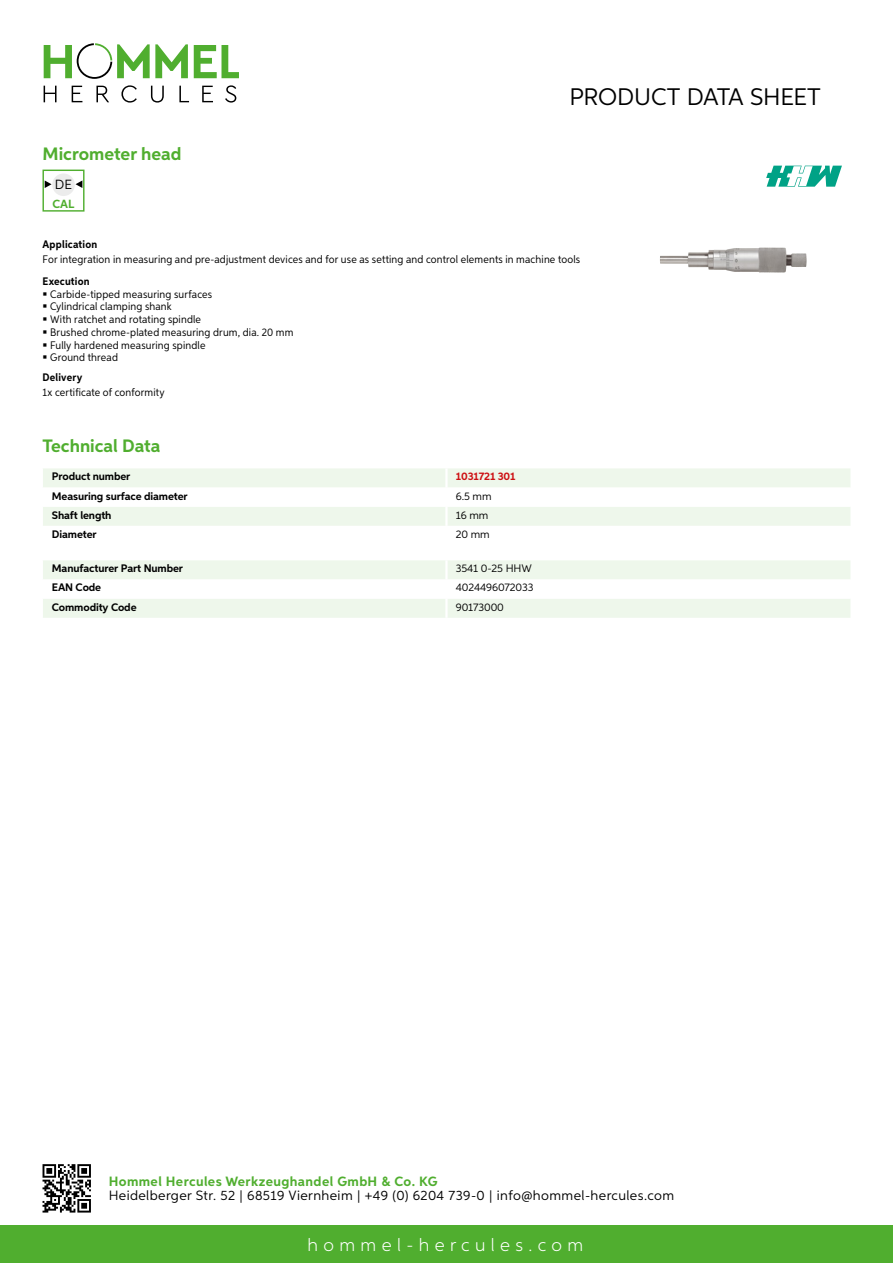
<style>
.page{position:relative;width:893px;height:1263px;background:#fff}
.page>*{position:absolute;margin:0;border:0;box-sizing:border-box;transform-origin:0 0}
.t1{font:24px "Aspira";letter-spacing:-.01em;color:#000}
.t2{font:700 18px "Aspira";color:#50ae2f}
.t3{font:300 18px "Aspira";letter-spacing:.3em;color:#fff}
.t4{font:13.5px "Aspira";letter-spacing:.03em;color:#000}
.t5{font:700 13.5px "Aspira";letter-spacing:.03em;color:#50ae2f}
.t6{font:13.35px "Aspira";color:#000}
.t7{font:700 11.85px "Aspira";color:#50ae2f}
.t8{font:10.95px/12.8px "Aspira Nar";letter-spacing:.015em;color:#000}
.t9{font:700 10.95px "Aspira";letter-spacing:-.01em;color:#000}
.t10{font:10.95px "Aspira";letter-spacing:-.01em;color:#000}
.t11{font:700 10.95px "Aspira Nar";letter-spacing:.015em;color:#000}
.t12{font:700 10.95px "Aspira";letter-spacing:-.01em;color:#cd1013}
</style>
<div class="page">
<div style="left:0;top:1226px;width:893px;height:37px;background:#50ae2f"></div>
<svg style="left:43px;top:1164px;width:48px;height:48px"></svg>
<svg style="left:194px;top:45px;width:45px;height:33px"></svg>
<svg style="left:44px;top:43px;width:144px;height:36px"></svg>
<svg style="left:44px;top:86px;width:13px;height:16px"></svg>
<svg style="left:72px;top:86px;width:10px;height:16px"></svg>
<svg style="left:96px;top:86px;width:13px;height:16px"></svg>
<svg style="left:121px;top:85px;width:16px;height:18px"></svg>
<svg style="left:151px;top:86px;width:13px;height:17px"></svg>
<svg style="left:179px;top:86px;width:10px;height:16px"></svg>
<svg style="left:202px;top:86px;width:11px;height:16px"></svg>
<svg style="left:225px;top:85px;width:11px;height:18px"></svg>
<div style="left:43px;top:468px;width:807px;height:19px;background:#eef7eb"></div>
<div style="left:43px;top:507px;width:807px;height:19px;background:#eef7eb"></div>
<hr style="left:445px;top:468px;width:3px;height:20px;background:#fff">
<hr style="left:445px;top:507px;width:3px;height:19px;background:#fff">
<svg style="left:43px;top:560px;width:807px;height:58px"></svg>
<hr style="left:445px;top:599px;width:3px;height:19px;background:#fff">
<div style="left:43px;top:170px;width:42px;height:42px;border:1px solid #50ae2f"></div>
<div style="left:52px;top:173px;width:23px;height:23px;background:#ececec;border-radius:50%"></div>
<svg style="left:76px;top:180px;width:6px;height:8px"></svg>
<svg style="left:45px;top:180px;width:7px;height:8px"></svg>
<img style="left:660px;top:247px;width:147px;height:26px">
<svg style="left:766px;top:166px;width:76px;height:21px"></svg>
<h2 class="t2" style="left:43px;top:142px;width:140px">Micrometer head</h2>
<p class="t6" style="left:55px;top:176px;width:19px">de</p>
<p class="t7" style="left:53px;top:196px;width:23px">CAL</p>
<h1 class="t1" style="left:569px;top:82px;width:253px">Product data sh eet</h1>
<p class="t11" style="left:43px;top:237px;width:56px">Application</p>
<p class="t8" style="left:43px;top:252px;width:539px">For integration in measuring and pre-adjustment devices and for use as setting and control elements in machine tools</p>
<p class="t11" style="left:43px;top:274px;width:49px">Execution</p>
<p class="t8" style="left:50px;top:287px;width:245px">Carbide-tipped measuring surfaces<br>Cylindrical clamping shank<br>With ratchet and rotating spindle<br>Brushed chrome-plated measuring drum, dia. 20 mm<br>Fully hardened measuring spindle<br>Ground thread</p>
<p class="t11" style="left:43px;top:370px;width:41px">Delivery</p>
<p class="t8" style="left:43px;top:385px;width:124px">1x certificate of conformity</p>
<h2 class="t2" style="left:43px;top:434px;width:120px">Technical Data</h2>
<p class="t9" style="left:52px;top:470px;width:80px">Product number</p>
<p class="t12" style="left:456px;top:470px;width:61px">1031721 301</p>
<p class="t9" style="left:52px;top:489px;width:137px">Measuring surface diameter</p>
<p class="t10" style="left:456px;top:489px;width:37px">6.5 mm</p>
<p class="t9" style="left:52px;top:508px;width:61px">Shaft length</p>
<p class="t10" style="left:456px;top:508px;width:34px">16 mm</p>
<p class="t9" style="left:52px;top:527px;width:46px">Diameter</p>
<p class="t10" style="left:456px;top:527px;width:35px">20 mm</p>
<p class="t9" style="left:52px;top:562px;width:133px">Manufacturer Part Number</p>
<p class="t10" style="left:456px;top:562px;width:78px">3541 0-25 HHW</p>
<p class="t9" style="left:52px;top:581px;width:51px">EAN Code</p>
<p class="t10" style="left:456px;top:581px;width:79px">4024496072033</p>
<p class="t9" style="left:52px;top:600px;width:86px">Commodity Code</p>
<p class="t10" style="left:456px;top:600px;width:50px">90173000</p>
<p class="t5" style="left:109px;top:1172px;width:330px">Hommel Hercules Werkzeughandel GmbH &amp; Co. KG</p>
<p class="t4" style="left:109px;top:1187px;width:567px">Heidelberger Str. 52 | 68519 Viernheim | +49 (0) 6204 739-0 | info@hommel-hercules.com</p>
<h2 class="t3" style="left:307px;top:1234px;width:277px">hommel-hercules.com</h2>
</div>
